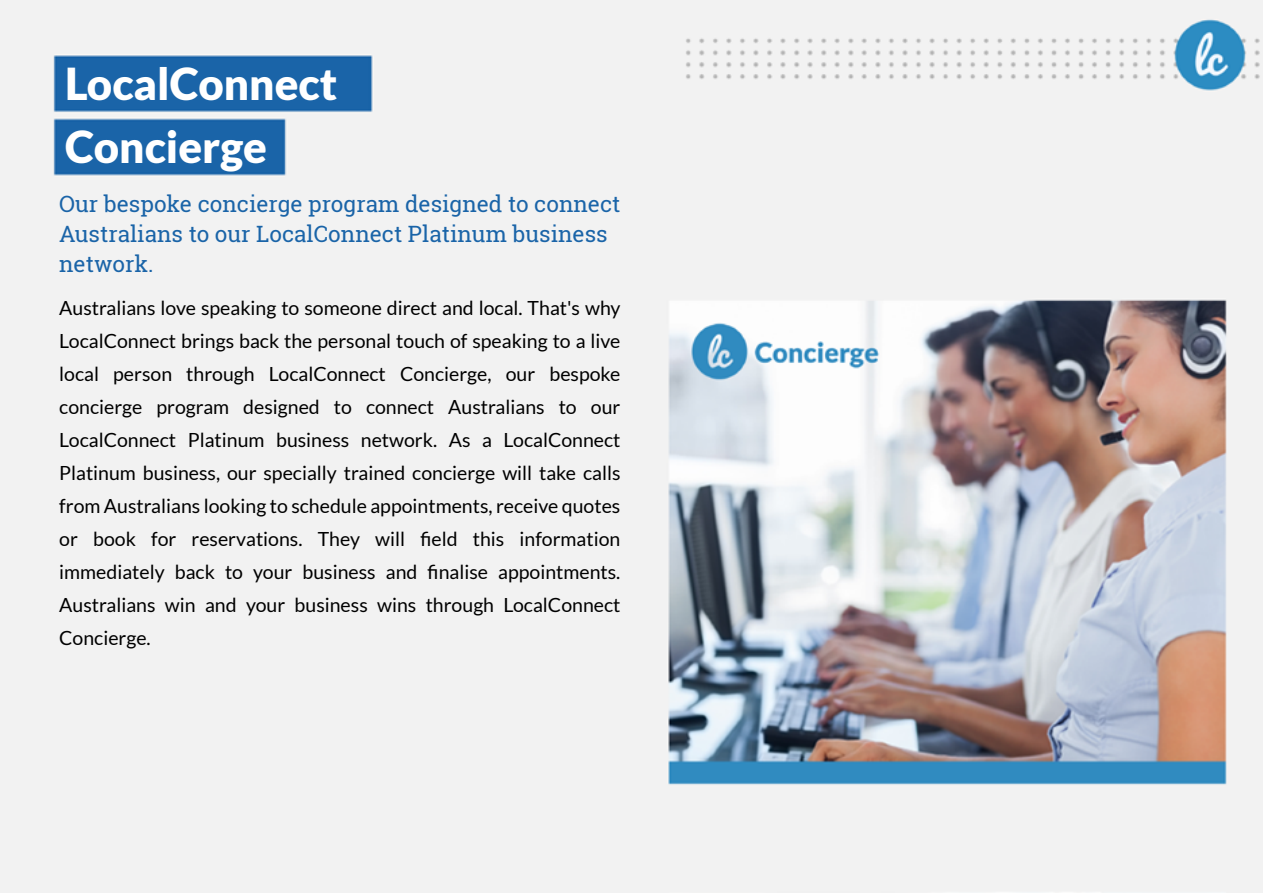
<style>
.page{position:relative;width:1263px;height:893px;background:#fff}
.page>*{position:absolute;margin:0;border:0;box-sizing:border-box;transform-origin:0 0}
.t1{font:900 44.1px/62.1px "Lato";color:#fff}
.t2{font:22.5px/30px "Roboto Slab";color:#1a64a8}
.t3{font:19.5px/33px "Lato";color:#000;text-align:justify}
</style>
<div class="page">
<img style="left:0;top:0;width:1263px;height:893px">
<h1 class="t1" style="left:65px;top:52px;width:274px">LocalConnect<br>Concierge</h1>
<p class="t2" style="left:59px;top:188px;width:563px">Our bespoke concierge program designed to connect<br>Australians to our LocalConnect Platinum business network.</p>
<p class="t3" style="left:59px;top:291px;width:563px">Australians love speaking to someone direct and local. That's why LocalConnect brings back the personal touch of speaking to a live local person through LocalConnect Concierge, our bespoke concierge program designed to connect Australians to our LocalConnect Platinum business network. As a LocalConnect Platinum business, our specially trained concierge will take calls from Australians looking to schedule appointments, receive quotes or book for reservations. They will field this information immediately back to your business and finalise appointments.<br>Australians win and your business wins through LocalConnect Concierge.</p>
</div>
